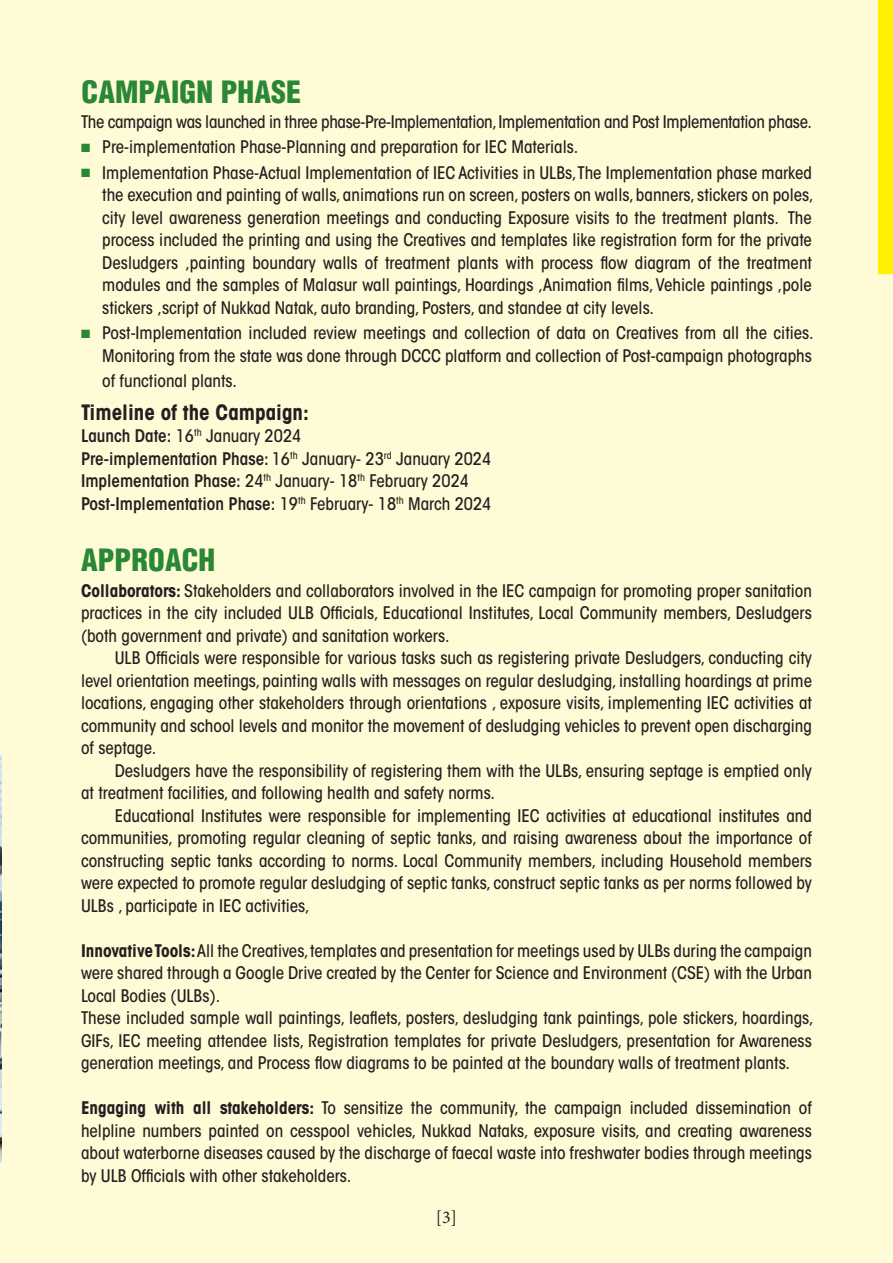
<style>
.page{position:relative;width:893px;height:1263px;background:#fffbd6}
.page>*{position:absolute;margin:0;border:0;box-sizing:border-box;transform-origin:0 0}
.t1{font:900 condensed 30px "Helvetica LT Std";letter-spacing:.005em;color:#298736}
.t2{font:700 condensed 21px "ITC Avant Garde Std";color:#231f20}
.t3{font:18px "Minion Pro";color:#231f20}
.t4{font:500 condensed 17.25px/22.5px "ITC Avant Garde Std";color:#231f20;text-align:justify}
.t5{font:600 condensed 17.25px/22.5px "ITC Avant Garde Std";color:#231f20}
.t6{font:500 condensed 17.25px "ITC Avant Garde Std";letter-spacing:-.02em;color:#231f20}
.s1{color:#298736}
.s2{font-weight:600}
.s3{font-weight:500}
.s4{font-weight:700}
</style>
<div class="page">
<div style="left:878px;top:0;width:15px;height:274px;background:#fff101"></div>
<img style="left:0;top:756px;width:2px;height:407px">
<p class="t1" style="left:82px;top:73px;width:221px">CAMPAIGN PHASE</p>
<p class="t6" style="left:81px;top:111px;width:732px">The campaign was launched in three phase-Pre-Implementation, Implementation and Post Implementation phase.</p>
<p class="t4" style="left:81px;top:136px;width:499px"><span class="s1">■</span> Pre-implementation Phase-Planning and preparation for IEC Materials.</p>
<p class="t4" style="left:102px;top:161px;width:713px;text-indent:-21px"><span class="s1">■</span> Implementation Phase-Actual Implementation of IEC Activities in ULBs,The Implementation phase marked the execution and painting of walls, animations run on screen, posters on walls, banners, stickers on poles, city level awareness generation meetings and conducting Exposure visits to the treatment plants. The process included the printing and using the Creatives and templates like registration form for the private Desludgers ,painting boundary walls of treatment plants with process flow diagram of the treatment modules and the samples of Malasur wall paintings, Hoardings ,Animation films, Vehicle paintings ,pole stickers ,script of Nukkad Natak, auto branding, Posters, and standee at city levels.</p>
<p class="t4" style="left:81px;top:322px;width:734px;text-align:right"><span class="s1">■</span> Post-Implementation included review meetings and collection of data on Creatives from all the cities.<br>Monitoring from the state was done through DCCC platform and collection of Post-campaign photographs</p>
<p class="t4" style="left:102px;top:370px;width:136px">of functional plants.</p>
<p class="t2" style="left:81px;top:398px;width:229px">Timeline of the Campaign:</p>
<p class="t4" style="left:81px;top:424px;width:222px"><span class="s2">Launch Date:</span> 16<sup>th</sup> January 2024</p>
<p class="t5" style="left:81px;top:447px;width:412px">Pre-implementation Phase: <span class="s3">16</span><sup>th</sup> <span class="s3">January- 23</span><sup>rd</sup> <span class="s3">January 2024<br></span>Implementation Phase: <span class="s3">24</span><sup>th</sup> <span class="s3">January- 18</span><sup>th</sup> <span class="s3">February 2024<br></span>Post-Implementation Phase: <span class="s3">19</span><sup>th</sup> <span class="s3">February- 18</span><sup>th</sup> <span class="s3">March 2024</span></p>
<p class="t1" style="left:81px;top:541px;width:136px">APPROACH</p>
<p class="t4" style="left:81px;top:579px;width:732px"><span class="s4">Collaborators:</span> Stakeholders and collaborators involved in the IEC campaign for promoting proper sanitation practices in the city included ULB Officials, Educational Institutes, Local Community members, Desludgers (both government and private) and sanitation workers.</p>
<p class="t4" style="left:81px;top:647px;width:733px;text-indent:34px">ULB Officials were responsible for various tasks such as registering private Desludgers, conducting city level orientation meetings, painting walls with messages on regular desludging, installing hoardings at prime locations, engaging other stakeholders through orientations , exposure visits, implementing IEC activities at community and school levels and monitor the movement of desludging vehicles to prevent open discharging of septage.</p>
<p class="t4" style="left:81px;top:759px;width:732px;text-indent:34px">Desludgers have the responsibility of registering them with the ULBs, ensuring septage is emptied only at treatment facilities, and following health and safety norms.</p>
<p class="t4" style="left:81px;top:804px;width:732px;text-indent:34px">Educational Institutes were responsible for implementing IEC activities at educational institutes and communities, promoting regular cleaning of septic tanks, and raising awareness about the importance of constructing septic tanks according to norms. Local Community members, including Household members were expected to promote regular desludging of septic tanks, construct septic tanks as per norms followed by ULBs , participate in IEC activities,</p>
<p class="t4" style="left:81px;top:939px;width:732px"><span class="s4">Innovative Tools:</span> All the Creatives, templates and presentation for meetings used by ULBs during the campaign were shared through a Google Drive created by the Center for Science and Environment (CSE) with the Urban Local Bodies (ULBs).</p>
<p class="t4" style="left:81px;top:1007px;width:734px">These included sample wall paintings, leaflets, posters, desludging tank paintings, pole stickers, hoardings, GIFs, IEC meeting attendee lists, Registration templates for private Desludgers, presentation for Awareness generation meetings, and Process flow diagrams to be painted at the boundary walls of treatment plants.</p>
<p class="t4" style="left:81px;top:1097px;width:732px"><span class="s4">Engaging with all stakeholders:</span> To sensitize the community, the campaign included dissemination of helpline numbers painted on cesspool vehicles, Nukkad Nataks, exposure visits, and creating awareness about waterborne diseases caused by the discharge of faecal waste into freshwater bodies through meetings by ULB Officials with other stakeholders.</p>
<p class="t3" style="left:436px;top:1205px;width:23px">[3]</p>
</div>
